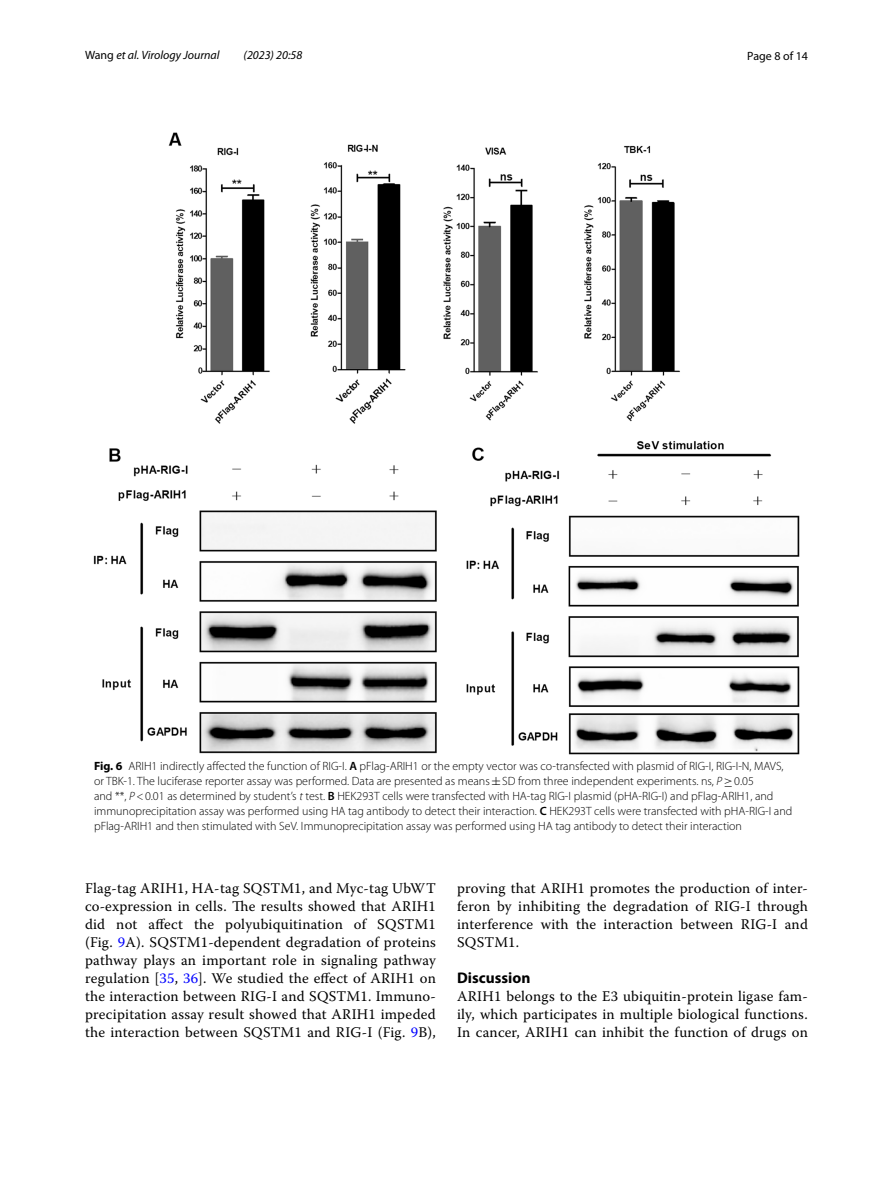
<style>
.page{position:relative;width:893px;height:1187px;background:#fff}
.page>*{position:absolute;margin:0;border:0;box-sizing:border-box;transform-origin:0 0}
.t1{font:700 15.45px "Myriad Pro";color:#000}
.t2{font:14.7px/18px "Warnock Pro";letter-spacing:.015em;color:#000;text-align:justify}
.t3{font:300 12px/15px "Myriad Pro";color:#000}
.t4{font:italic 12px "Myriad Pro";color:#000}
.t5{font:12px "Myriad Pro";color:#000}
.s1{font-style:normal}
.s2{font-weight:700}
.s3{font-weight:600}
.s4{font-family:"MTSY";font-weight:400}
.s5{font-style:italic}
.s6{color:#00f}
</style>
<div class="page">
<img style="left:94px;top:133px;width:705px;height:621px">
<p class="t4" style="left:85px;top:48px;width:136px"><span class="s1">Wang</span> et al. Virology Journal</p>
<p class="t4" style="left:244px;top:48px;width:60px">(2023) 20:58</p>
<p class="t5" style="left:747px;top:48px;width:62px">Page 8 of 14</p>
<p class="t3" style="left:94px;top:758px;width:700px"><span class="s2">Fig. 6</span> ARIH1 indirectly affected the function of RIG-I. <span class="s3">A</span> pFlag-ARIH1 or the empty vector was co-transfected with plasmid of RIG-I, RIG-I-N, MAVS, or TBK-1. The luciferase reporter assay was performed. Data are presented as means<span class="s4">±</span>SD from three independent experiments. ns, <span class="s5">P</span><span class="s4">≥</span>0.05<br>and **, <span class="s5">P</span>&lt;0.01 as determined by student’s <span class="s5">t</span> test. <span class="s3">B</span> HEK293T cells were transfected with HA-tag RIG-I plasmid (pHA-RIG-I) and pFlag-ARIH1, and immunoprecipitation assay was performed using HA tag antibody to detect their interaction. <span class="s3">C</span> HEK293T cells were transfected with pHA-RIG-I and pFlag-ARIH1 and then stimulated with SeV. Immunoprecipitation assay was performed using HA tag antibody to detect their interaction</p>
<p class="t2" style="left:85px;top:878px;width:352px">Flag-tag ARIH1, HA-tag SQSTM1, and Myc-tag UbWT co-expression in cells. The results showed that ARIH1 did not affect the polyubiquitination of SQSTM1 (Fig. <span class="s6">9</span>A). SQSTM1-dependent degradation of proteins pathway plays an important role in signaling pathway regulation [<span class="s6">35</span>, <span class="s6">36</span>]. We studied the effect of ARIH1 on the interaction between RIG-I and SQSTM1. Immuno&shy;precipitation assay result showed that ARIH1 impeded the interaction between SQSTM1 and RIG-I (Fig. <span class="s6">9</span>B),</p>
<p class="t2" style="left:457px;top:878px;width:352px">proving that ARIH1 promotes the production of inter&shy;feron by inhibiting the degradation of RIG-I through interference with the interaction between RIG-I and SQSTM1.</p>
<p class="t1" style="left:457px;top:967px;width:75px">Discussion</p>
<p class="t2" style="left:457px;top:986px;width:352px">ARIH1 belongs to the E3 ubiquitin-protein ligase fam&shy;ily, which participates in multiple biological functions.<br>In cancer, ARIH1 can inhibit the function of drugs on</p>
</div>
